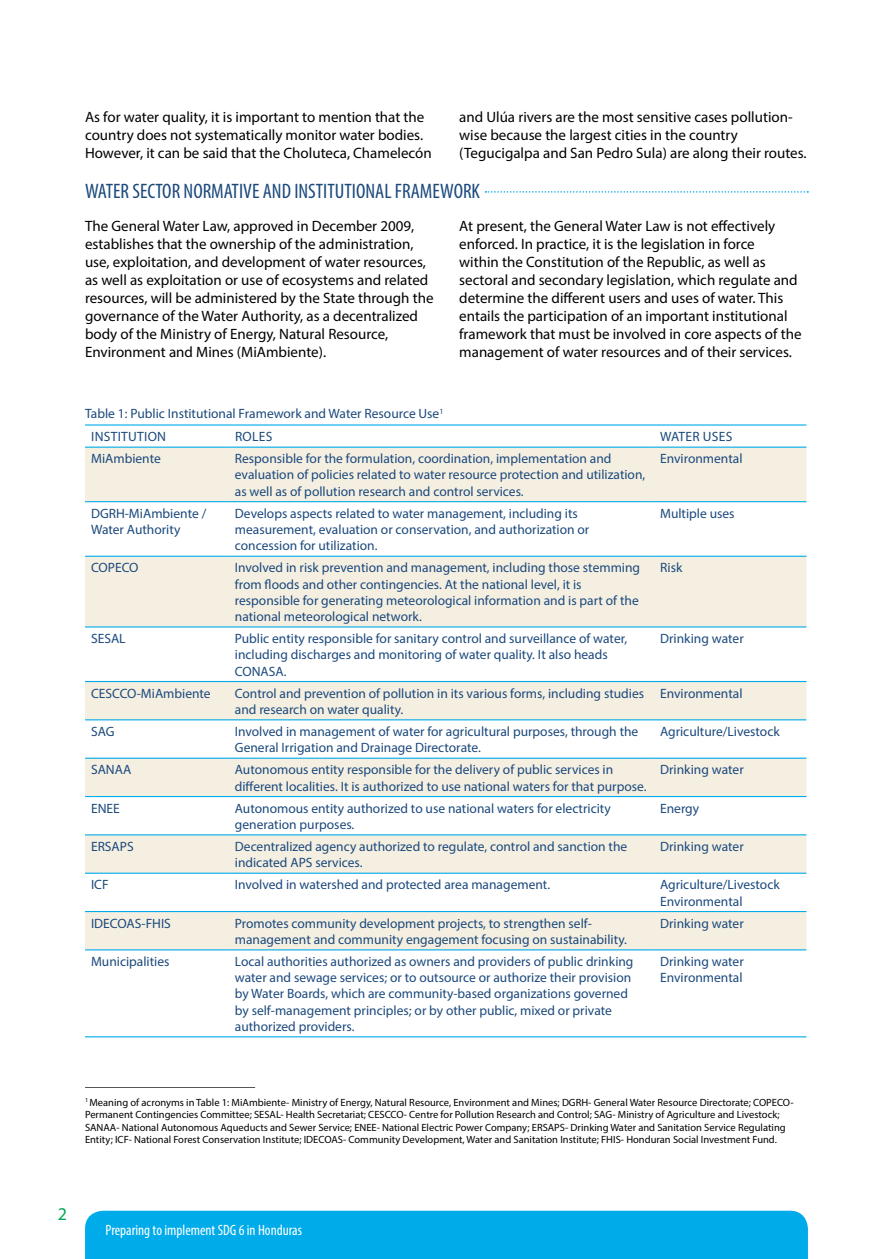
<style>
.page{position:relative;width:893px;height:1259px;background:#fff}
.page>*{position:absolute;margin:0;border:0;box-sizing:border-box;transform-origin:0 0}
.t1{font:condensed 21px "Myriad Pro";color:#1b497c}
.t2{font:18px "Myriad Pro";color:#00a655}
.t3{font:15px/18px "Myriad Pro";color:#000}
.t4{font:condensed 15px "Myriad Pro";color:#fff}
.t5{font:13.5px/16.2px "Myriad Pro";color:#1b497c}
.t6{font:13.5px "Myriad Pro";letter-spacing:.02em;color:#1b497c}
.t7{font:10.5px/12.6px "Myriad Pro";color:#000}
</style>
<div class="page">
<div style="left:85px;top:1210px;width:723px;height:49px;background:#00abea"></div>
<svg style="left:85px;top:448px;width:721px;height:501px;fill:#f5efe2"></svg>
<hr style="left:85px;top:424px;width:144px;height:1px;background:#00abea">
<hr style="left:229px;top:424px;width:425px;height:1px;background:#00abea">
<hr style="left:654px;top:424px;width:152px;height:1px;background:#00abea">
<hr style="left:85px;top:446px;width:144px;height:2px;background:#00abea">
<hr style="left:229px;top:446px;width:425px;height:2px;background:#00abea">
<hr style="left:654px;top:446px;width:152px;height:2px;background:#00abea">
<hr style="left:85px;top:501px;width:144px;height:1px;background:#00abea">
<hr style="left:229px;top:501px;width:425px;height:1px;background:#00abea">
<hr style="left:654px;top:501px;width:152px;height:1px;background:#00abea">
<hr style="left:85px;top:555px;width:144px;height:2px;background:#00abea">
<hr style="left:229px;top:555px;width:425px;height:2px;background:#00abea">
<hr style="left:654px;top:555px;width:152px;height:2px;background:#00abea">
<hr style="left:85px;top:626px;width:144px;height:1px;background:#00abea">
<hr style="left:229px;top:626px;width:425px;height:1px;background:#00abea">
<hr style="left:654px;top:626px;width:152px;height:1px;background:#00abea">
<hr style="left:85px;top:681px;width:144px;height:1px;background:#00abea">
<hr style="left:229px;top:681px;width:425px;height:1px;background:#00abea">
<hr style="left:654px;top:681px;width:152px;height:1px;background:#00abea">
<hr style="left:85px;top:719px;width:144px;height:1px;background:#00abea">
<hr style="left:229px;top:719px;width:425px;height:1px;background:#00abea">
<hr style="left:654px;top:719px;width:152px;height:1px;background:#00abea">
<hr style="left:85px;top:757px;width:144px;height:2px;background:#00abea">
<hr style="left:229px;top:757px;width:425px;height:2px;background:#00abea">
<hr style="left:654px;top:757px;width:152px;height:2px;background:#00abea">
<hr style="left:85px;top:796px;width:144px;height:1px;background:#00abea">
<hr style="left:229px;top:796px;width:425px;height:1px;background:#00abea">
<hr style="left:654px;top:796px;width:152px;height:1px;background:#00abea">
<hr style="left:85px;top:834px;width:144px;height:1px;background:#00abea">
<hr style="left:229px;top:834px;width:425px;height:1px;background:#00abea">
<hr style="left:654px;top:834px;width:152px;height:1px;background:#00abea">
<hr style="left:85px;top:872px;width:144px;height:1px;background:#00abea">
<hr style="left:229px;top:872px;width:425px;height:1px;background:#00abea">
<hr style="left:654px;top:872px;width:152px;height:1px;background:#00abea">
<hr style="left:85px;top:911px;width:144px;height:1px;background:#00abea">
<hr style="left:229px;top:911px;width:425px;height:1px;background:#00abea">
<hr style="left:654px;top:911px;width:152px;height:1px;background:#00abea">
<hr style="left:85px;top:949px;width:144px;height:1px;background:#00abea">
<hr style="left:229px;top:949px;width:425px;height:1px;background:#00abea">
<hr style="left:654px;top:949px;width:152px;height:1px;background:#00abea">
<hr style="left:85px;top:1036px;width:144px;height:1px;background:#00abea">
<hr style="left:229px;top:1036px;width:425px;height:1px;background:#00abea">
<hr style="left:654px;top:1036px;width:152px;height:1px;background:#00abea">
<hr style="left:85px;top:1087px;width:170px;height:1px;background:#565659">
<svg style="left:485px;top:191px;width:323px;height:2px"></svg>
<p class="t3" style="left:85px;top:108px;width:348px">As for water quality, it is important to mention that the country does not systematically monitor water bodies.<br>However, it can be said that the Choluteca, Chamelecón</p>
<p class="t3" style="left:459px;top:108px;width:349px">and Ulúa rivers are the most sensitive cases pollution&shy;wise because the largest cities in the country (Tegucigalpa and San Pedro Sula) are along their routes.</p>
<h1 class="t1" style="left:85px;top:178px;width:397px">WATER SECTOR NORMATIVE AND INSTITUTIONAL FRAMEWORK</h1>
<p class="t3" style="left:85px;top:216px;width:350px">The General Water Law, approved in December 2009, establishes that the ownership of the administration, use, exploitation, and development of water resources, as well as exploitation or use of ecosystems and related resources, will be administered by the State through the governance of the Water Authority, as a decentralized body of the Ministry of Energy, Natural Resource, Environment and Mines (MiAmbiente).</p>
<p class="t3" style="left:459px;top:216px;width:344px">At present, the General Water Law is not effectively enforced. In practice, it is the legislation in force<br>within the Constitution of the Republic, as well as sectoral and secondary legislation, which regulate and determine the different users and uses of water. This entails the participation of an important institutional framework that must be involved in core aspects of the management of water resources and of their services.</p>
<p class="t5" style="left:91px;top:402px;width:354px;line-height:22.6px;text-indent:-6px">Table 1: Public Institutional Framework and Water Resource Use<sup>1<br></sup>INSTITUTION</p>
<p class="t5" style="left:235px;top:428px;width:39px">ROLES</p>
<p class="t6" style="left:660px;top:428px;width:74px">WATER USES</p>
<p class="t5" style="left:91px;top:450px;width:71px">MiAmbiente</p>
<p class="t5" style="left:235px;top:450px;width:412px">Responsible for the formulation, coordination, implementation and evaluation of policies related to water resource protection and utilization, as well as of pollution research and control services.</p>
<p class="t5" style="left:660px;top:450px;width:84px">Environmental</p>
<p class="t5" style="left:91px;top:505px;width:117px">DGRH-MiAmbiente /<br>Water Authority</p>
<p class="t5" style="left:235px;top:505px;width:356px">Develops aspects related to water management, including its measurement, evaluation or conservation, and authorization or concession for utilization.</p>
<p class="t5" style="left:660px;top:505px;width:76px">Multiple uses</p>
<p class="t5" style="left:91px;top:559px;width:49px">COPECO</p>
<p class="t5" style="left:235px;top:559px;width:407px">Involved in risk prevention and management, including those stemming from floods and other contingencies. At the national level, it is responsible for generating meteorological information and is part of the national meteorological network.</p>
<p class="t5" style="left:660px;top:559px;width:24px">Risk</p>
<p class="t5" style="left:91px;top:630px;width:36px">SESAL</p>
<p class="t5" style="left:235px;top:630px;width:394px">Public entity responsible for sanitary control and surveillance of water, including discharges and monitoring of water quality. It also heads<br>CONASA.</p>
<p class="t5" style="left:660px;top:630px;width:85px">Drinking water</p>
<p class="t5" style="left:91px;top:685px;width:121px">CESCCO-MiAmbiente</p>
<p class="t5" style="left:235px;top:685px;width:411px">Control and prevention of pollution in its various forms, including studies and research on water quality.</p>
<p class="t5" style="left:660px;top:685px;width:84px">Environmental</p>
<p class="t5" style="left:91px;top:723px;width:25px">SAG</p>
<p class="t5" style="left:235px;top:723px;width:405px">Involved in management of water for agricultural purposes, through the<br>General Irrigation and Drainage Directorate.</p>
<p class="t5" style="left:660px;top:723px;width:121px">Agriculture/Livestock</p>
<p class="t5" style="left:91px;top:761px;width:42px">SANAA</p>
<p class="t5" style="left:235px;top:761px;width:413px">Autonomous entity responsible for the delivery of public services in different localities. It is authorized to use national waters for that purpose.</p>
<p class="t5" style="left:660px;top:761px;width:85px">Drinking water</p>
<p class="t5" style="left:91px;top:800px;width:30px">ENEE</p>
<p class="t5" style="left:235px;top:800px;width:377px">Autonomous entity authorized to use national waters for electricity generation purposes.</p>
<p class="t5" style="left:660px;top:800px;width:41px">Energy</p>
<p class="t5" style="left:91px;top:838px;width:44px">ERSAPS</p>
<p class="t5" style="left:235px;top:838px;width:394px">Decentralized agency authorized to regulate, control and sanction the indicated APS services.</p>
<p class="t5" style="left:660px;top:838px;width:85px">Drinking water</p>
<p class="t5" style="left:91px;top:876px;width:19px">ICF</p>
<p class="t5" style="left:235px;top:876px;width:317px">Involved in watershed and protected area management.</p>
<p class="t5" style="left:660px;top:876px;width:121px">Agriculture/Livestock<br>Environmental</p>
<p class="t5" style="left:91px;top:915px;width:81px">IDECOAS-FHIS</p>
<p class="t5" style="left:235px;top:915px;width:394px">Promotes community development projects, to strengthen self&shy;management and community engagement focusing on sustainability.</p>
<p class="t5" style="left:660px;top:915px;width:85px">Drinking water</p>
<p class="t5" style="left:91px;top:953px;width:80px">Municipalities</p>
<p class="t5" style="left:235px;top:953px;width:400px">Local authorities authorized as owners and providers of public drinking water and sewage services; or to outsource or authorize their provision by Water Boards, which are community-based organizations governed by self-management principles; or by other public, mixed or private authorized providers.</p>
<p class="t5" style="left:660px;top:953px;width:85px">Drinking water<br>Environmental</p>
<p class="t7" style="left:85px;top:1095px;width:710px"><sup>1</sup> Meaning of acronyms in Table 1: MiAmbiente- Ministry of Energy, Natural Resource, Environment and Mines; DGRH- General Water Resource Directorate; COPECO-Permanent Contingencies Committee; SESAL- Health Secretariat; CESCCO- Centre for Pollution Research and Control; SAG- Ministry of Agriculture and Livestock; SANAA- National Autonomous Aqueducts and Sewer Service; ENEE- National Electric Power Company; ERSAPS- Drinking Water and Sanitation Service Regulating Entity; ICF- National Forest Conservation Institute; IDECOAS- Community Development, Water and Sanitation Institute; FHIS- Honduran Social Investment Fund.</p>
<h2 class="t2" style="left:58px;top:1203px;width:11px">2</h2>
<p class="t4" style="left:105px;top:1221px;width:198px">Preparing to implement SDG 6 in Honduras</p>
</div>
